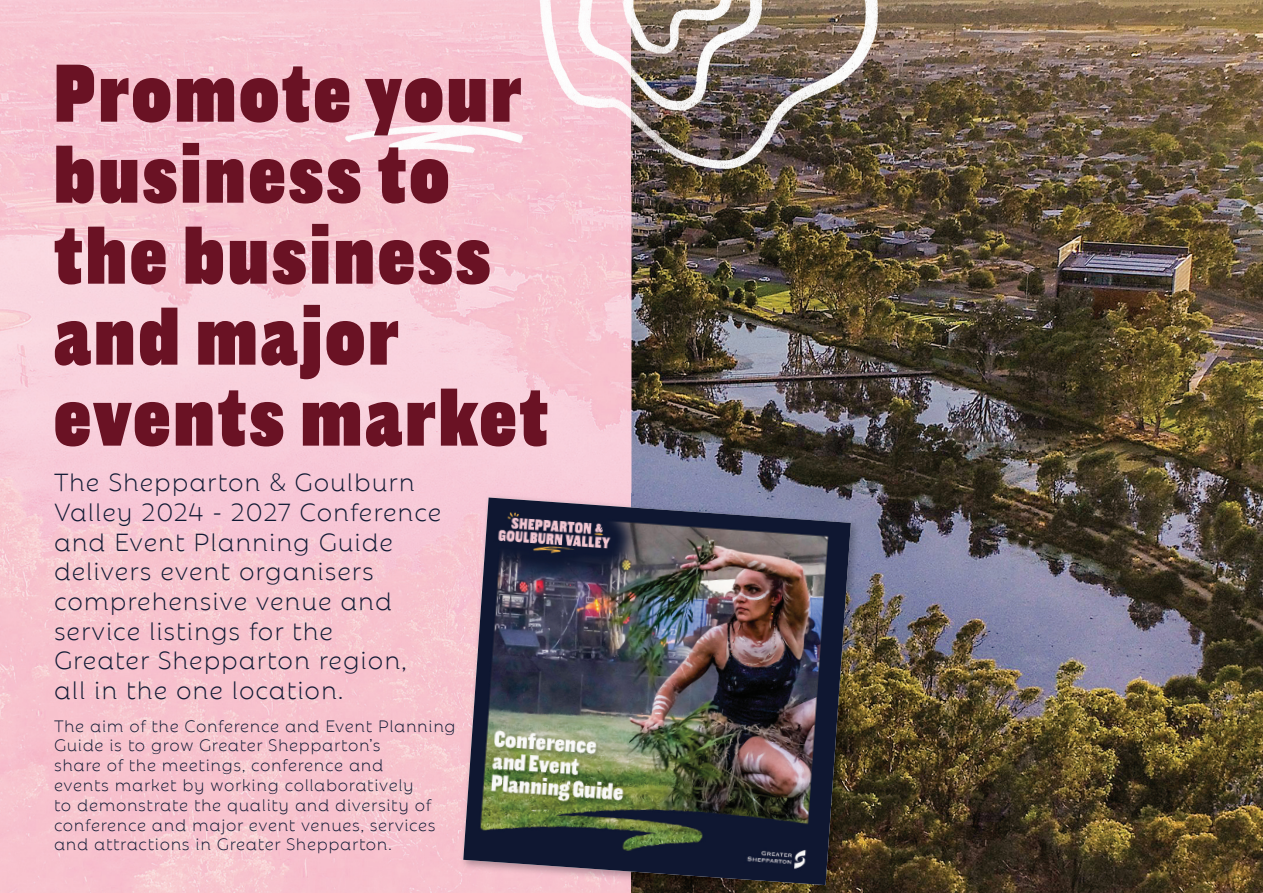
<style>
.page{position:relative;width:1263px;height:893px;background:#fff}
.page>*{position:absolute;margin:0;border:0;box-sizing:border-box;transform-origin:0 0}
.t1{font:900 84px/81px "Americane Cond";letter-spacing:.035em;color:#6a1224}
.t2{font:27px/29.7px "Rebrand Dis Light";letter-spacing:.035em;color:#111a34}
.t3{font:18px/19.8px "Rebrand Dis Light";letter-spacing:.035em;color:#111a34}
</style>
<div class="page">
<img style="left:0;top:0;width:526px;height:525px">
<img style="left:526px;top:191px;width:105px;height:303px">
<img style="left:0;top:525px;width:459px;height:368px">
<img style="left:631px;top:0;width:632px;height:893px">
<img style="left:459px;top:494px;width:402px;height:399px">
<img style="left:463px;top:497px;width:388px;height:388px">
<img style="left:334px;top:109px;width:189px;height:58px">
<img style="left:523px;top:0;width:369px;height:191px">
<h1 class="t1" style="left:54px;top:55px;width:496px">Promote your business to the business and major events market</h1>
<h2 class="t2" style="left:54px;top:465px;width:389px">The Shepparton &amp; Goulburn<br>Valley 2024 - 2027 Conference and Event Planning Guide delivers event organisers comprehensive venue and service listings for the<br>Greater Shepparton region, all in the one location.</h2>
<p class="t3" style="left:54px;top:714px;width:403px">The aim of the Conference and Event Planning Guide is to grow Greater Shepparton’s<br>share of the meetings, conference and<br>events market by working collaboratively<br>to demonstrate the quality and diversity of conference and major event venues, services and attractions in Greater Shepparton.</p>
</div>
